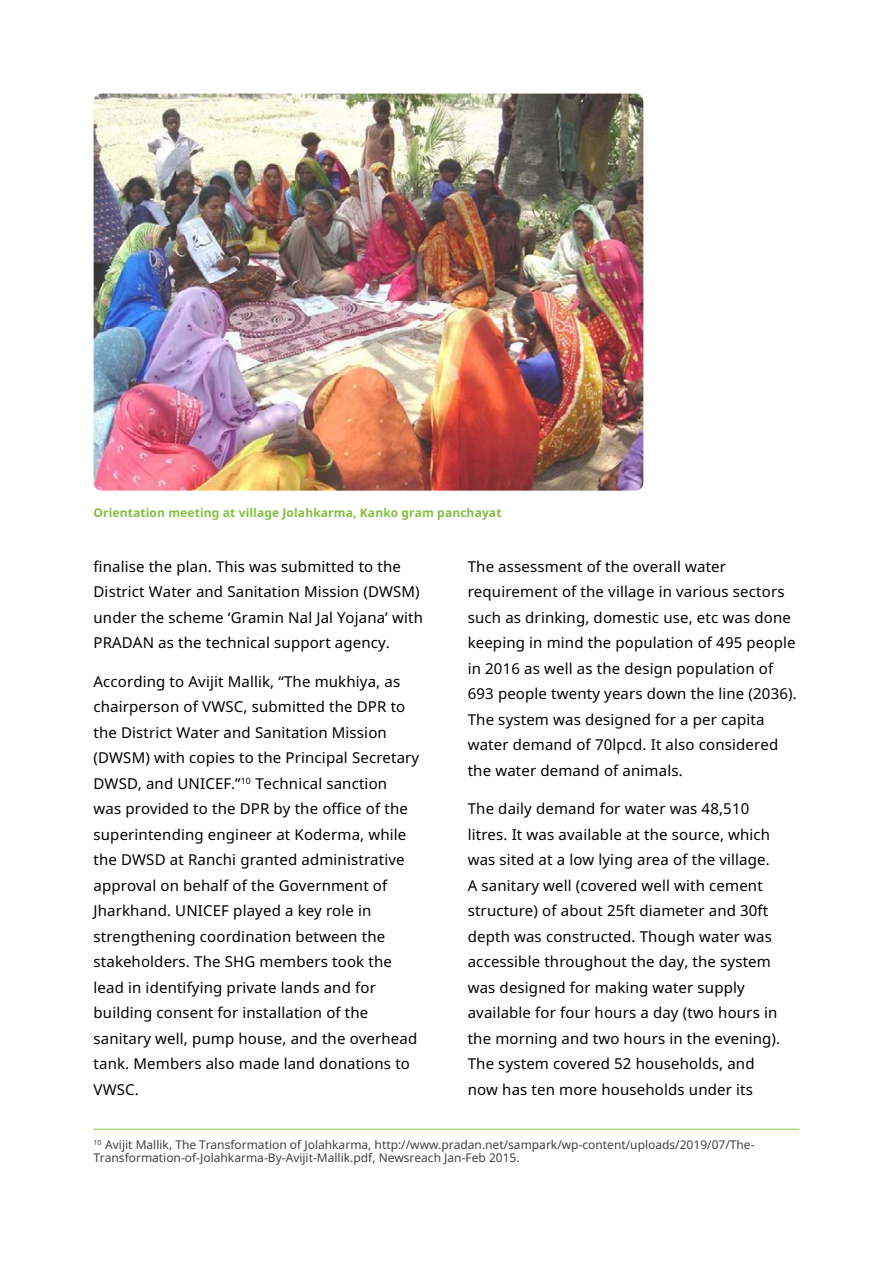
<style>
.page{position:relative;width:893px;height:1263px;background:#fff}
.page>*{position:absolute;margin:0;border:0;box-sizing:border-box;transform-origin:0 0}
.t1{font:15px/25.5px "Noto Sans";letter-spacing:.01em;color:#000}
.t2{font:12px/13.5px "Noto Sans";color:#414042}
.t3{font:700 12px "Noto Sans";letter-spacing:.01em;color:#84be41}
</style>
<div class="page">
<hr style="left:94px;top:1129px;width:705px;height:1px;background:#84be41">
<img style="left:94px;top:94px;width:549px;height:397px">
<p class="t3" style="left:94px;top:504px;width:409px">Orientation meeting at village Jolahkarma, Kanko gram panchayat</p>
<p class="t1" style="left:94px;top:553px;width:331px">finalise the plan. This was submitted to the District Water and Sanitation Mission (DWSM) under the scheme ‘Gramin Nal Jal Yojana’ with PRADAN as the technical support agency.</p>
<p class="t1" style="left:94px;top:668px;width:327px">According to Avijit Mallik, “The mukhiya, as chairperson of VWSC, submitted the DPR to the District Water and Sanitation Mission (DWSM) with copies to the Principal Secretary DWSD, and UNICEF.”<sup>10</sup> Technical sanction<br>was provided to the DPR by the office of the superintending engineer at Koderma, while the DWSD at Ranchi granted administrative approval on behalf of the Government of Jharkhand. UNICEF played a key role in strengthening coordination between the stakeholders. The SHG members took the lead in identifying private lands and for building consent for installation of the sanitary well, pump house, and the overhead tank. Members also made land donations to VWSC.</p>
<p class="t1" style="left:468px;top:553px;width:331px">The assessment of the overall water requirement of the village in various sectors such as drinking, domestic use, etc was done keeping in mind the population of 495 people in 2016 as well as the design population of 693 people twenty years down the line (2036).<br>The system was designed for a per capita water demand of 70lpcd. It also considered the water demand of animals.</p>
<p class="t1" style="left:468px;top:796px;width:314px">The daily demand for water was 48,510 litres. It was available at the source, which was sited at a low lying area of the village.<br>A sanitary well (covered well with cement structure) of about 25ft diameter and 30ft depth was constructed. Though water was accessible throughout the day, the system was designed for making water supply available for four hours a day (two hours in the morning and two hours in the evening).<br>The system covered 52 households, and now has ten more households under its</p>
<p class="t2" style="left:94px;top:1137px;width:663px"><sup>10</sup> Avijit Mallik, The Transformation of Jolahkarma, http://www.pradan.net/sampark/wp-content/uploads/2019/07/The-<br>Transformation-of-Jolahkarma-By-Avijit-Mallik.pdf, Newsreach Jan-Feb 2015.</p>
</div>
